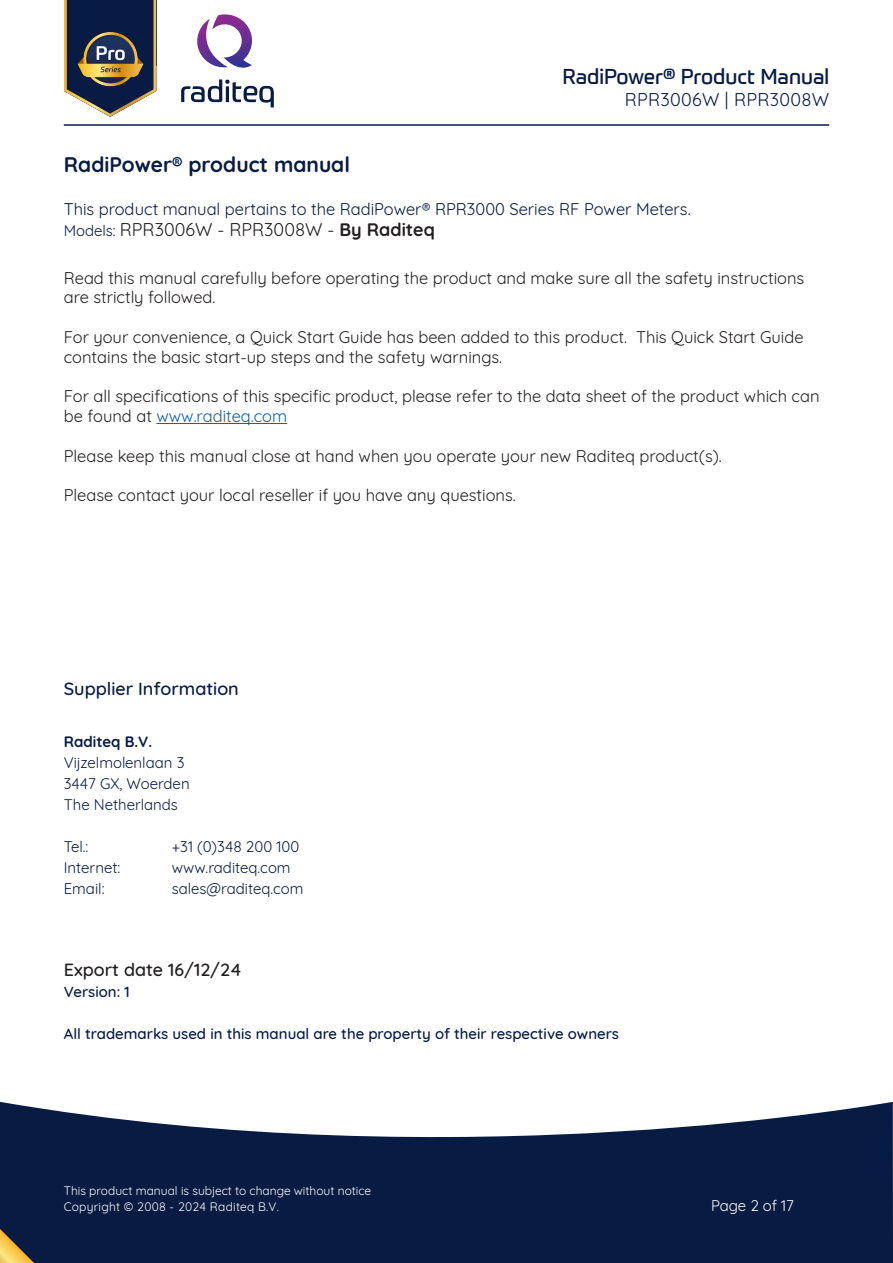
<style>
.page{position:relative;width:893px;height:1263px;background:#fff}
.page>*{position:absolute;margin:0;border:0;box-sizing:border-box;transform-origin:0 0}
.t1{font:700 21px "Quicksand";color:#071b44}
.t2{font:21px "Prometo";color:#071b44}
.t3{font:18px "Quicksand";color:#231f20}
.t4{font:500 18px "Quicksand";color:#071b44}
.t5{font:500 18px "Quicksand";color:#231f20}
.t6{font:18px "Quicksand";letter-spacing:.015em;color:#071b44}
.No_Spacing{font:16.5px/19.8px "Quicksand";color:#231f20}
.t7{font:16.5px "Quicksand";color:#071b44}
.t8{font:15px "Quicksand";color:#071b44}
.t9{font:500 15px "Quicksand";color:#071b44}
.t10{font:700 15px "Quicksand";color:#071b44}
.t11{font:15px "Quicksand";color:#fff}
.t12{font:12px/16.2px "Quicksand";color:#fff}
.s1{font-size:15px;color:#071b44}
.s2{font-weight:700}
.s3{color:#175d9e}
</style>
<div class="page">
<hr style="left:156px;top:423px;width:131px;height:1px;background:#175d9e">
<hr style="left:64px;top:124px;width:765px;height:2px;background:#071b44">
<svg style="left:85px;top:0;width:71px;height:117px"></svg>
<img style="left:64px;top:0;width:89px;height:103px">
<svg style="left:181px;top:14px;width:93px;height:93px"></svg>
<svg style="left:0;top:1102px;width:893px;height:161px;background:#2b3c5e"></svg>
<svg style="left:0;top:1214px;width:49px;height:49px;background:#414546"></svg>
<p class="t2" style="left:563px;top:64px;width:268px">RadiPower® Product Manual</p>
<p class="t6" style="left:625px;top:85px;width:206px">RPR3006W | RPR3008W</p>
<p class="t1" style="left:64px;top:147px;width:288px">RadiPower® product manual</p>
<p class="t7" style="left:64px;top:196px;width:628px">This product manual pertains to the RadiPower® RPR3000 Series RF Power Meters.</p>
<p class="t3" style="left:64px;top:216px;width:373px"><span class="s1">Models:</span> RPR3006W - RPR3008W - <span class="s2">By Raditeq</span></p>
<p class="No_Spacing" style="left:64px;top:266px;width:742px">Read this manual carefully before operating the product and make sure all the safety instructions are strictly followed.</p>
<p class="No_Spacing" style="left:64px;top:326px;width:741px">For your convenience, a Quick Start Guide has been added to this product. This Quick Start Guide contains the basic start-up steps and the safety warnings.</p>
<p class="No_Spacing" style="left:64px;top:385px;width:757px">For all specifications of this specific product, please refer to the data sheet of the product which can be found at <span class="s3">www.raditeq.com</span></p>
<p class="No_Spacing" style="left:64px;top:444px;width:660px">Please keep this manual close at hand when you operate your new Raditeq product(s).</p>
<p class="No_Spacing" style="left:64px;top:484px;width:454px">Please contact your local reseller if you have any questions.</p>
<p class="t4" style="left:64px;top:674px;width:177px">Supplier Information</p>
<p class="t10" style="left:64px;top:730px;width:90px">Raditeq B.V.</p>
<p class="t8" style="left:64px;top:751px;width:122px">Vijzelmolenlaan 3</p>
<p class="t8" style="left:64px;top:772px;width:127px">3447 GX, Woerden</p>
<p class="t8" style="left:64px;top:793px;width:116px">The Netherlands</p>
<p class="t8" style="left:64px;top:835px;width:26px">Tel.:</p>
<p class="t8" style="left:172px;top:835px;width:129px">+31 (0)348 200 100</p>
<p class="t8" style="left:64px;top:856px;width:58px">Internet:</p>
<p class="t8" style="left:172px;top:856px;width:120px">www.raditeq.com</p>
<p class="t8" style="left:64px;top:877px;width:42px">Email:</p>
<p class="t8" style="left:172px;top:877px;width:133px">sales@raditeq.com</p>
<p class="t5" style="left:64px;top:955px;width:179px">Export date 16/12/24</p>
<p class="t9" style="left:64px;top:980px;width:67px">Version: 1</p>
<p class="t9" style="left:64px;top:1022px;width:557px">All trademarks used in this manual are the property of their respective owners</p>
<p class="t12" style="left:64px;top:1181px;width:309px">This product manual is subject to change without notice<br>Copyright © 2008 - 2024 Raditeq B.V.</p>
<p class="t11" style="left:711px;top:1193px;width:85px">Page 2 of 17</p>
</div>
